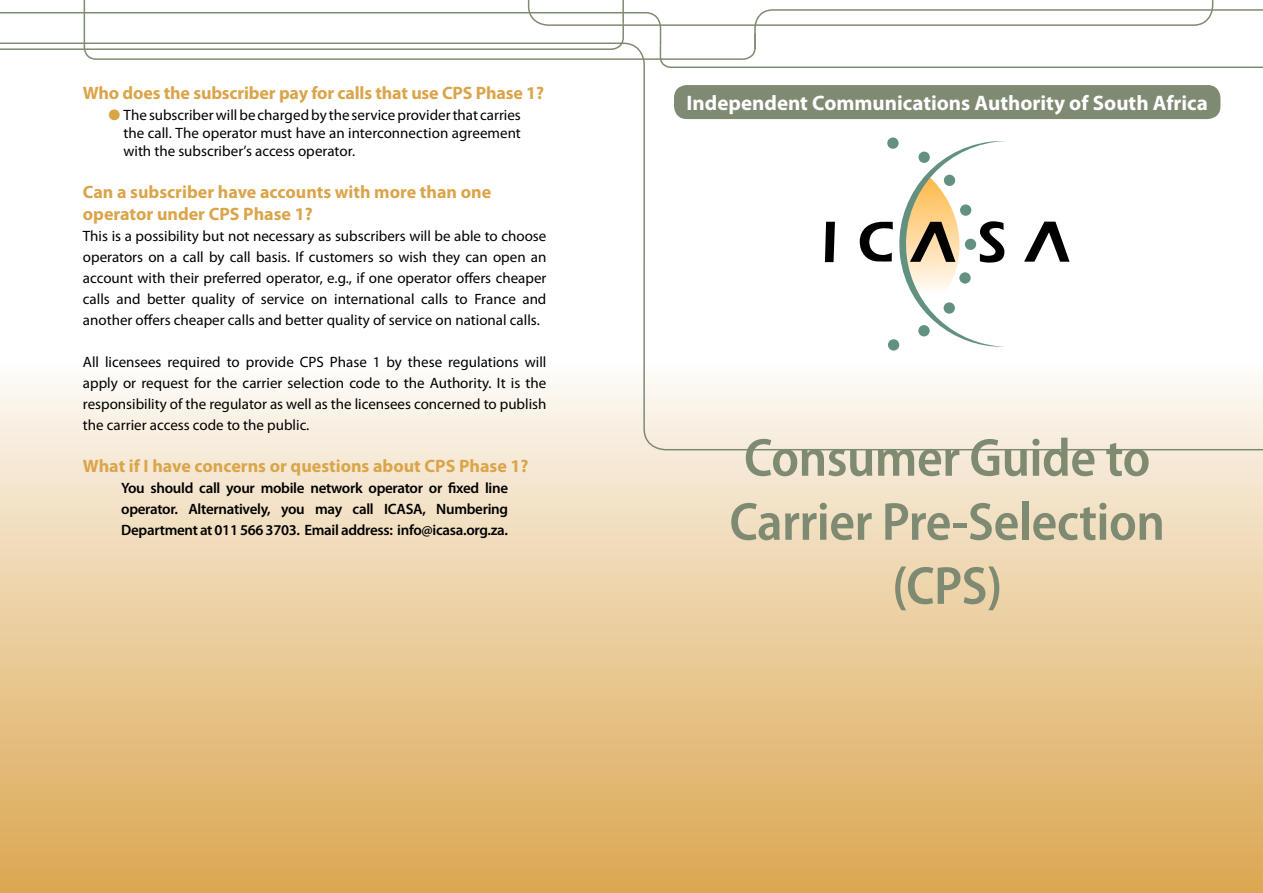
<style>
.page{position:relative;width:1263px;height:893px;background:#fff}
.page>*{position:absolute;margin:0;border:0;box-sizing:border-box;transform-origin:0 0}
.t1{font:600 semi-condensed 54px/64.1px "Myriad Pro";letter-spacing:-.01em;color:#7f8a73;text-align:center}
.t2{font:700 21px "Myriad Pro";color:#fff}
.t3{font:700 18px/21.6px "Myriad Pro";color:#daa54a}
.t4{font:15px/21px "Myriad Pro";color:#000;text-align:justify}
.t5{font:600 15px/21px "Myriad Pro";letter-spacing:-.02em;color:#000;text-align:justify}
.s1{color:#daa54a}
</style>
<div class="page">
<div style="left:0;top:360px;width:1263px;height:533px;background:linear-gradient(to bottom,#fdfaf7,#dba54e)"></div>
<svg style="left:643px;top:260px;width:620px;height:191px"></svg>
<svg style="left:0;top:0;width:1263px;height:69px"></svg>
<svg style="left:887px;top:137px;width:11px;height:12px"></svg>
<svg style="left:888px;top:339px;width:11px;height:12px"></svg>
<svg style="left:825px;top:222px;width:10px;height:40px"></svg>
<svg style="left:1024px;top:222px;width:45px;height:40px"></svg>
<svg style="left:860px;top:141px;width:146px;height:207px"></svg>
<div style="left:674px;top:85px;width:546px;height:34px;background:#7f8a73;border-radius:13px"></div>
<p class="t3" style="left:83px;top:81px;width:463px">Who does the subscriber pay for calls that use CPS Phase 1?</p>
<p class="t4" style="left:123px;top:105px;width:399px;line-height:18px;text-indent:-15px"><span class="s1">●</span> The subscriber will be charged by the service provider that carries the call. The operator must have an interconnection agreement with the subscriber’s access operator.</p>
<p class="t3" style="left:83px;top:181px;width:410px">Can a subscriber have accounts with more than one operator under CPS Phase 1?</p>
<p class="t4" style="left:83px;top:225px;width:465px">This is a possibility but not necessary as subscribers will be able to choose operators on a call by call basis. If customers so wish they can open an account with their preferred operator, e.g., if one operator offers cheaper calls and better quality of service on international calls to France and another offers cheaper calls and better quality of service on national calls.</p>
<p class="t4" style="left:83px;top:351px;width:465px">All licensees required to provide CPS Phase 1 by these regulations will apply or request for the carrier selection code to the Authority. It is the responsibility of the regulator as well as the licensees concerned to publish the carrier access code to the public.</p>
<p class="t3" style="left:83px;top:455px;width:447px">What if I have concerns or questions about CPS Phase 1?</p>
<p class="t5" style="left:121px;top:477px;width:388px">You should call your mobile network operator or fixed line operator. Alternatively, you may call ICASA, Numbering Department at 011 566 3703. Email address: info@icasa.org.za.</p>
<h2 class="t2" style="left:686px;top:89px;width:523px">Independent Communications Authority of South Africa</h2>
<h1 class="t1" style="left:729px;top:424px;width:437px">Consumer Guide to<br>Carrier Pre-Selection (CPS)</h1>
</div>
